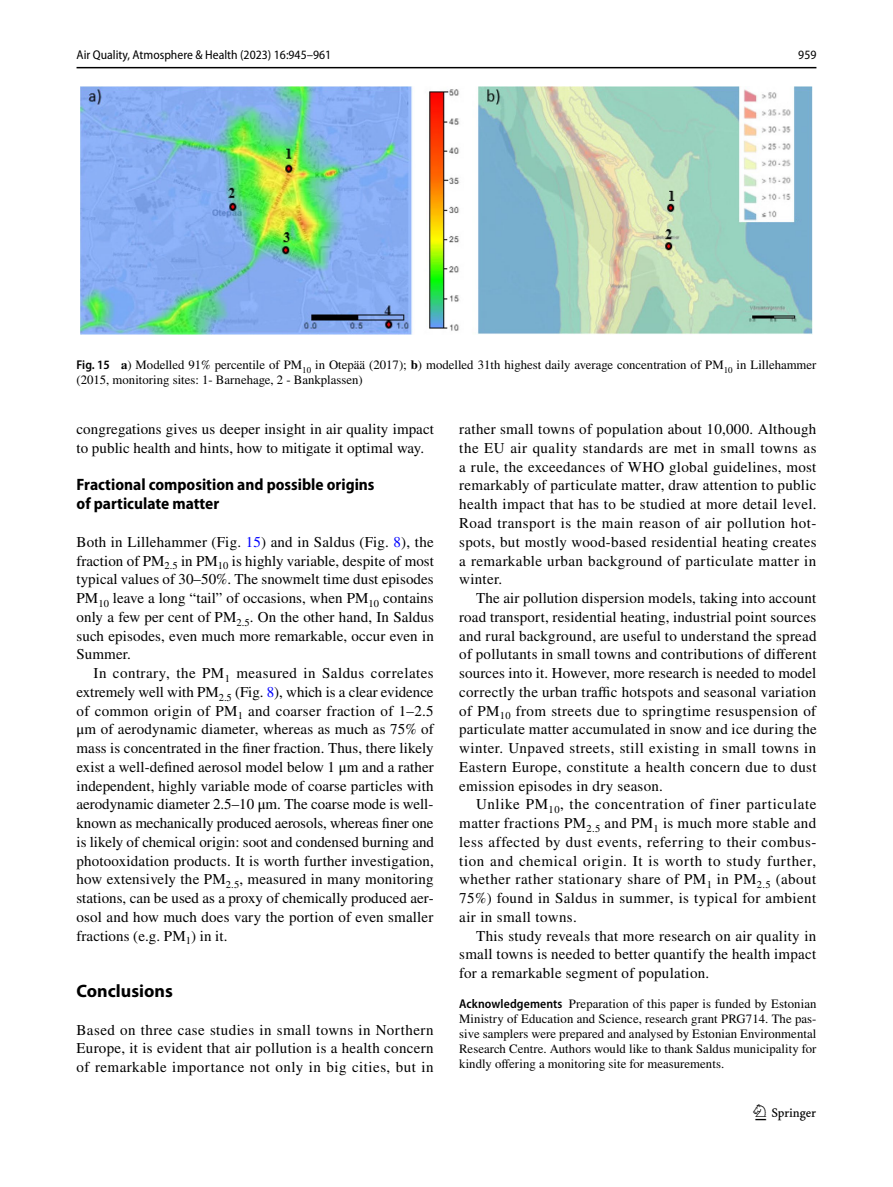
<style>
.page{position:relative;width:893px;height:1187px;background:#fff}
.page>*{position:absolute;margin:0;border:0;box-sizing:border-box;transform-origin:0 0}
.t1{font:22.5px "Springnew Regular 3";color:#000}
.t2{font:700 18px "Myriad Pro";color:#000}
.t3{font:700 semi-condensed 16.5px/18.8px "Myriad Pro";color:#000}
.t4{font:15px/18.8px "STIX";letter-spacing:.02em;color:#000;text-align:justify}
.t5{font:12.75px/15px "STIX";color:#000;text-align:justify}
.t6{font:semi-condensed 12.75px "Myriad Pro";color:#000}
.s1{font-family:"Myriad Pro";font-weight:600;font-stretch:semi-condensed}
.s2{font-weight:700}
.s3{color:#00f}
</style>
<div class="page">
<hr style="left:77px;top:67px;width:739px;height:1px;background:#000">
<img style="left:81px;top:87px;width:731px;height:247px">
<p class="t6" style="left:77px;top:48px;width:256px">Air Quality, Atmosphere &amp; Health (2023) 16:945–961</p>
<p class="t6" style="left:798px;top:48px;width:20px">959</p>
<p class="t5" style="left:77px;top:358px;width:741px"><span class="s1">Fig. 15</span> <span class="s2">a</span>) Modelled 91% percentile of PM<sub>10</sub> in Otepää (2017); <span class="s2">b</span>) modelled 31th highest daily average concentration of PM<sub>10</sub> in Lillehammer (2015, monitoring sites: 1- Barnehage, 2 - Bankplassen)</p>
<p class="t4" style="left:77px;top:421px;width:359px">congregations gives us deeper insight in air quality impact to public health and hints, how to mitigate it optimal way.</p>
<p class="t3" style="left:77px;top:475px;width:300px">Fractional composition and possible origins of particulate matter</p>
<p class="t4" style="left:77px;top:533px;width:359px">Both in Lillehammer (Fig. <span class="s3">15</span>) and in Saldus (Fig. <span class="s3">8</span>), the fraction of PM<sub>2.5</sub> in PM<sub>10</sub> is highly variable, despite of most typical values of 30–50%. The snowmelt time dust episodes PM<sub>10</sub> leave a long “tail” of occasions, when PM<sub>10</sub> contains only a few per cent of PM<sub>2.5</sub>. On the other hand, In Saldus such episodes, even much more remarkable, occur even in Summer.</p>
<p class="t4" style="left:77px;top:664px;width:359px;text-indent:17px">In contrary, the PM<sub>1</sub> measured in Saldus correlates extremely well with PM<sub>2.5</sub> (Fig. <span class="s3">8</span>), which is a clear evidence of common origin of PM<sub>1</sub> and coarser fraction of 1–2.5 μm of aerodynamic diameter, whereas as much as 75% of mass is concentrated in the finer fraction. Thus, there likely exist a well-defined aerosol model below 1 μm and a rather independent, highly variable mode of coarse particles with aerodynamic diameter 2.5–10 μm. The coarse mode is well&shy;known as mechanically produced aerosols, whereas finer one is likely of chemical origin: soot and condensed burning and photooxidation products. It is worth further investigation, how extensively the PM<sub>2.5</sub>, measured in many monitoring stations, can be used as a proxy of chemically produced aer&shy;osol and how much does vary the portion of even smaller fractions (e.g. PM<sub>1</sub>) in it.</p>
<p class="t2" style="left:77px;top:979px;width:98px">Conclusions</p>
<p class="t4" style="left:77px;top:1021px;width:359px">Based on three case studies in small towns in Northern Europe, it is evident that air pollution is a health concern of remarkable importance not only in big cities, but in</p>
<p class="t4" style="left:459px;top:421px;width:359px">rather small towns of population about 10,000. Although the EU air quality standards are met in small towns as a rule, the exceedances of WHO global guidelines, most remarkably of particulate matter, draw attention to public health impact that has to be studied at more detail level.<br>Road transport is the main reason of air pollution hot&shy;spots, but mostly wood-based residential heating creates a remarkable urban background of particulate matter in winter.</p>
<p class="t4" style="left:459px;top:589px;width:359px;text-indent:17px">The air pollution dispersion models, taking into account road transport, residential heating, industrial point sources and rural background, are useful to understand the spread of pollutants in small towns and contributions of different sources into it. However, more research is needed to model correctly the urban traffic hotspots and seasonal variation of PM<sub>10</sub> from streets due to springtime resuspension of particulate matter accumulated in snow and ice during the winter. Unpaved streets, still existing in small towns in Eastern Europe, constitute a health concern due to dust emission episodes in dry season.</p>
<p class="t4" style="left:459px;top:796px;width:359px;text-indent:17px">Unlike PM<sub>10</sub>, the concentration of finer particulate matter fractions PM<sub>2.5</sub> and PM<sub>1</sub> is much more stable and less affected by dust events, referring to their combus&shy;tion and chemical origin. It is worth to study further, whether rather stationary share of PM<sub>1</sub> in PM<sub>2.5</sub> (about 75%) found in Saldus in summer, is typical for ambient air in small towns.</p>
<p class="t4" style="left:459px;top:927px;width:359px;text-indent:17px">This study reveals that more research on air quality in small towns is needed to better quantify the health impact for a remarkable segment of population.</p>
<p class="t5" style="left:459px;top:997px;width:359px"><span class="s1">Acknowledgements</span> Preparation of this paper is funded by Estonian Ministry of Education and Science, research grant PRG714. The pas&shy;sive samplers were prepared and analysed by Estonian Environmental Research Centre. Authors would like to thank Saldus municipality for kindly offering a monitoring site for measurements.</p>
<h1 class="t1" style="left:755px;top:1104px;width:62px">1 3</h1>
</div>
